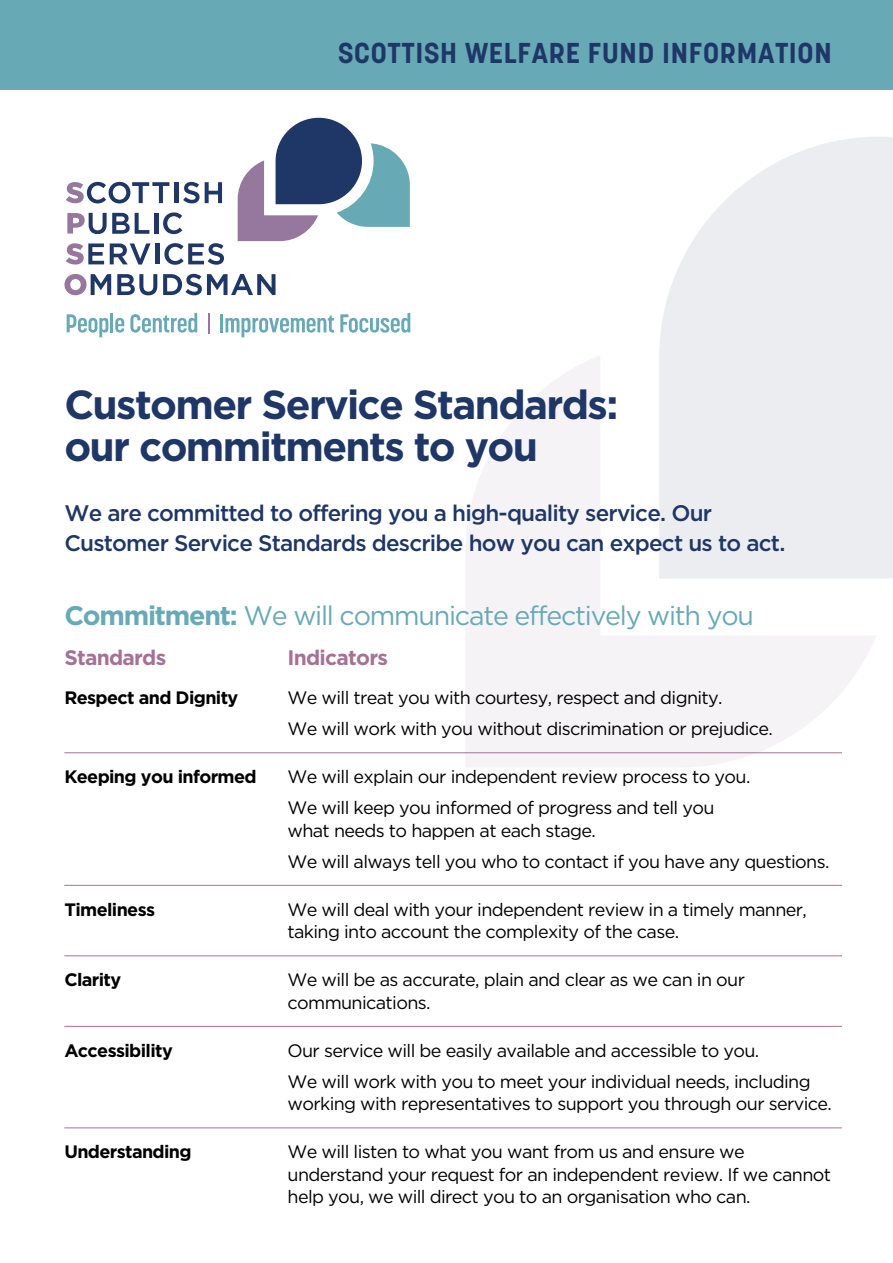
<style>
.page{position:relative;width:893px;height:1263px;background:#fff}
.page>*{position:absolute;margin:0;border:0;box-sizing:border-box;transform-origin:0 0}
.t1{font:700 40.5px/42.5px "Gotham";letter-spacing:-.04em;color:#1f3767}
.t2{font:700 28.5px "Korolev";letter-spacing:.025em;color:#1f3767}
.t3{font:26.85px "Gotham";letter-spacing:-.045em;color:#67a9b5}
.t4{font:500 22.5px/29.8px "Gotham";letter-spacing:-.035em;color:#1f3767}
.t5{font:700 21px "Gotham";letter-spacing:-.035em;color:#a67294}
.t6{font:18px/31px "Gotham";letter-spacing:-.035em;color:#000}
.t7{font:700 18px "Gotham";letter-spacing:-.035em;color:#000}
.s1{font-weight:700}
</style>
<div class="page">
<svg style="left:659px;top:137px;width:234px;height:442px;fill:#ebedf1"></svg>
<svg style="left:465px;top:355px;width:412px;height:412px;fill:#f5f3f6"></svg>
<hr style="left:64px;top:752px;width:778px;height:1px;background:#a67294">
<hr style="left:64px;top:885px;width:778px;height:1px;background:#a67294">
<hr style="left:64px;top:955px;width:778px;height:1px;background:#a67294">
<hr style="left:64px;top:1026px;width:778px;height:1px;background:#a67294">
<hr style="left:64px;top:1127px;width:778px;height:1px;background:#a67294">
<svg style="left:66px;top:182px;width:103px;height:21px"></svg>
<hr style="left:174px;top:182px;width:4px;height:21px;background:#1f3767">
<svg style="left:183px;top:182px;width:39px;height:21px"></svg>
<svg style="left:67px;top:213px;width:82px;height:21px"></svg>
<hr style="left:154px;top:213px;width:4px;height:21px;background:#1f3767">
<svg style="left:163px;top:212px;width:19px;height:22px"></svg>
<svg style="left:66px;top:243px;width:38px;height:22px"></svg>
<svg style="left:110px;top:243px;width:41px;height:22px"></svg>
<hr style="left:155px;top:243px;width:4px;height:21px;background:#1f3767">
<svg style="left:164px;top:243px;width:60px;height:22px"></svg>
<svg style="left:64px;top:274px;width:47px;height:21px"></svg>
<svg style="left:117px;top:274px;width:40px;height:21px"></svg>
<svg style="left:163px;top:274px;width:113px;height:21px"></svg>
<svg style="left:238px;top:118px;width:172px;height:123px"></svg>
<svg style="left:67px;top:314px;width:41px;height:23px"></svg>
<hr style="left:110px;top:313px;width:3px;height:19px;background:#67a9b5">
<svg style="left:115px;top:318px;width:9px;height:15px"></svg>
<svg style="left:130px;top:313px;width:67px;height:20px"></svg>
<svg style="left:208px;top:313px;width:1px;height:21px"></svg>
<hr style="left:220px;top:314px;width:3px;height:18px;background:#67a9b5">
<svg style="left:225px;top:315px;width:109px;height:22px"></svg>
<svg style="left:340px;top:313px;width:70px;height:20px"></svg>
<div style="left:0;top:0;width:893px;height:89px;background:#67a9b5"></div>
<h2 class="t2" style="left:338px;top:35px;width:495px">SCOTTISH WELFARE FUND INFORMATION</h2>
<h1 class="t1" style="left:64px;top:383px;width:555px">Customer Service Standards: our commitments to you</h1>
<p class="t4" style="left:64px;top:498px;width:723px">We are committed to offering you a high-quality service. Our<br>Customer Service Standards describe how you can expect us to act.</p>
<h3 class="t3" style="left:64px;top:599px;width:691px"><span class="s1">Commitment:</span> We will communicate effectively with you</h3>
<p class="t5" style="left:64px;top:643px;width:103px">Standards</p>
<p class="t5" style="left:287px;top:643px;width:102px">Indicators</p>
<p class="t7" style="left:64px;top:686px;width:176px">Respect and Dignity</p>
<p class="t6" style="left:287px;top:682px;width:487px">We will treat you with courtesy, respect and dignity.<br>We will work with you without discrimination or prejudice.</p>
<p class="t7" style="left:64px;top:765px;width:194px">Keeping you informed</p>
<p class="t6" style="left:287px;top:761px;width:464px">We will explain our independent review process to you.<br>We will keep you informed of progress and tell you</p>
<p class="t6" style="left:287px;top:815px;width:543px">what needs to happen at each stage.<br>We will always tell you who to contact if you have any questions.</p>
<p class="t7" style="left:64px;top:897px;width:92px">Timeliness</p>
<p class="t6" style="left:287px;top:898px;width:521px;line-height:22.5px">We will deal with your independent review in a timely manner, taking into account the complexity of the case.</p>
<p class="t7" style="left:64px;top:968px;width:58px">Clarity</p>
<p class="t6" style="left:287px;top:968px;width:459px;line-height:22.5px">We will be as accurate, plain and clear as we can in our communications.</p>
<p class="t7" style="left:64px;top:1038px;width:110px">Accessibility</p>
<p class="t6" style="left:288px;top:1035px;width:525px">Our service will be easily available and accessible to you.<br>We will work with you to meet your individual needs, including</p>
<p class="t6" style="left:288px;top:1088px;width:546px">working with representatives to support you through our service.</p>
<p class="t7" style="left:64px;top:1140px;width:129px">Understanding</p>
<p class="t6" style="left:288px;top:1140px;width:545px;line-height:22.5px">We will listen to what you want from us and ensure we understand your request for an independent review. If we cannot help you, we will direct you to an organisation who can.</p>
</div>
